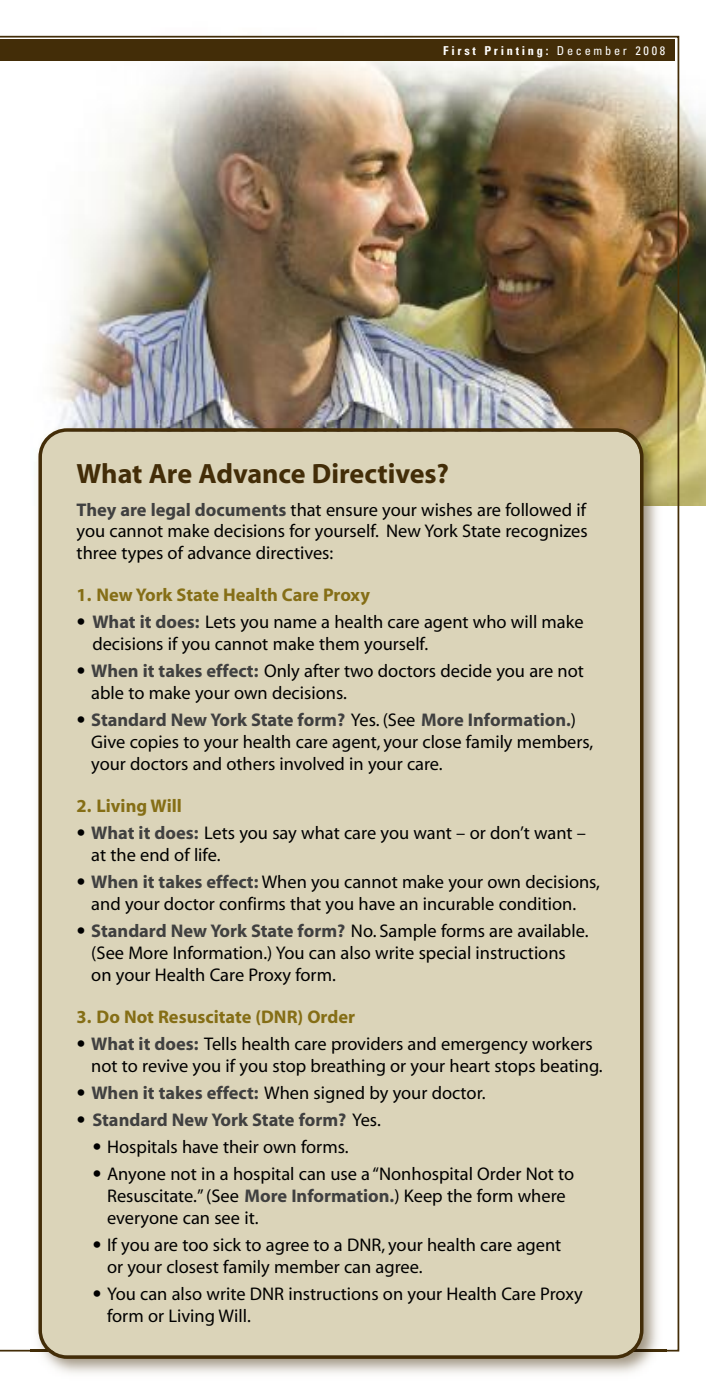
<style>
.page{position:relative;width:706px;height:1384px;background:#fff}
.page>*{position:absolute;margin:0;border:0;box-sizing:border-box;transform-origin:0 0}
.t1{font:700 28px "Myriad";color:#432d08}
.t2{font:18.38px/21.9px "Myriad";color:#000}
.t3{font:700 18.38px "Myriad";color:#856e16}
.t4{font:700 18.38px "Myriad";color:#404040}
.t5{font:700 condensed 12.25px "Univers";letter-spacing:.22em;color:#fff}
.s1{font-weight:400}
.s2{font-weight:700;color:#404040}
.s3{font-family:"Berling"}
.s4{font-family:"Berling";font-weight:400;color:#000}
.s5{font-weight:400;color:#000}
</style>
<div class="page">
<img style="left:0;top:35px;width:705px;height:471px">
<img style="left:0;top:36px;width:678px;height:1316px">
<img style="left:30px;top:421px;width:636px;height:953px">
<div style="left:38px;top:428px;width:605px;height:931px;background:#dbd4b9"></div>
<p class="t5" style="left:443px;top:46px;width:223px">First Printing: <span class="s1">December 2008</span></p>
<h1 class="t1" style="left:77px;top:463px;width:374px">What Are Advance Directives?</h1>
<p class="t2" style="left:77px;top:500px;width:512px;text-align:justify"><span class="s2">They are legal documents</span> that ensure your wishes are followed if you cannot make decisions for yourself. New York State recognizes three types of advance directives:</p>
<p class="t3" style="left:77px;top:588px;width:295px">1. New York State Health Care Proxy</p>
<p class="t2" style="left:92px;top:613px;width:492px;text-indent:-16px"><span class="s3">•</span> <span class="s2">What it does:</span> Lets you name a health care agent who will make decisions if you cannot make them yourself.</p>
<p class="t2" style="left:91px;top:662px;width:494px;text-indent:-15px"><span class="s3">•</span> <span class="s2">When it takes effect:</span> Only after two doctors decide you are not able to make your own decisions.</p>
<p class="t2" style="left:91px;top:711px;width:503px;text-indent:-15px"><span class="s3">•</span> <span class="s2">Standard New York State form?</span> Yes. (See <span class="s2">More Information.</span>)<br>Give copies to your health care agent, your close family members, your doctors and others involved in your care.</p>
<p class="t3" style="left:77px;top:799px;width:107px">2. Living Will</p>
<p class="t2" style="left:91px;top:824px;width:496px;text-indent:-15px"><span class="s3">•</span> <span class="s2">What it does:</span> Lets you say what care you want – or don’t want – at the end of life.</p>
<p class="t2" style="left:77px;top:873px;width:524px;text-align:center"><span class="s3">•</span> <span class="s2">When it takes effect:</span> When you cannot make your own decisions, and your doctor confirms that you have an incurable condition.</p>
<p class="t2" style="left:91px;top:922px;width:498px;text-indent:-15px"><span class="s3">•</span> <span class="s2">Standard New York State form?</span> No. Sample forms are available. (See More Information.) You can also write special instructions on your Health Care Proxy form.</p>
<p class="t3" style="left:77px;top:1010px;width:280px">3. Do Not Resuscitate (DNR) Order</p>
<p class="t2" style="left:91px;top:1035px;width:512px;text-indent:-15px"><span class="s3">•</span> <span class="s2">What it does:</span> Tells health care providers and emergency workers not to revive you if you stop breathing or your heart stops beating.</p>
<p class="t2" style="left:77px;top:1084px;width:410px"><span class="s3">•</span> <span class="s2">When it takes effect:</span> When signed by your doctor.</p>
<p class="t4" style="left:77px;top:1113px;width:305px"><span class="s4">•</span> Standard New York State form? <span class="s5">Yes.</span></p>
<p class="t2" style="left:92px;top:1138px;width:257px"><span class="s3">•</span> Hospitals have their own forms.</p>
<p class="t2" style="left:107px;top:1165px;width:468px;text-indent:-15px"><span class="s3">•</span> Anyone not in a hospital can use a “Nonhospital Order Not to<br>Resuscitate.” (See <span class="s2">More Information.</span>) Keep the form where everyone can see it.</p>
<p class="t2" style="left:107px;top:1236px;width:455px;text-indent:-15px"><span class="s3">•</span> If you are too sick to agree to a DNR, your health care agent or your closest family member can agree.</p>
<p class="t2" style="left:107px;top:1285px;width:477px;text-indent:-15px"><span class="s3">•</span> You can also write DNR instructions on your Health Care Proxy form or Living Will.</p>
</div>
